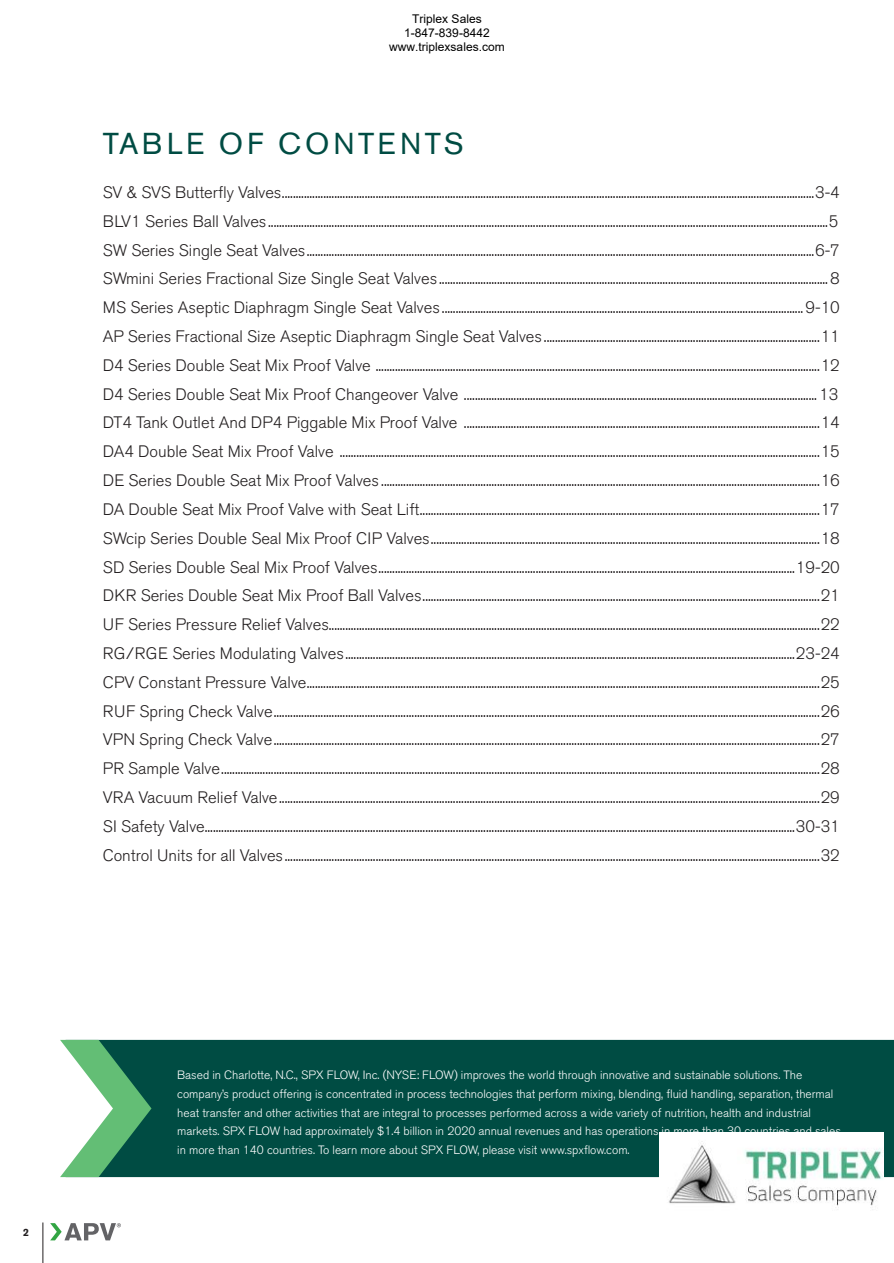
<style>
.page{position:relative;width:894px;height:1263px;background:#fff}
.page>*{position:absolute;margin:0;border:0;box-sizing:border-box;transform-origin:0 0}
.t1{font:30px "Akzidenz Grotesk BE";letter-spacing:.11em;color:#004c43}
.t2{font:300 16.5px/28.8px "Akzidenz Grotesk BE";color:#231f20;text-align:justify}
.t3{font:300 12px/18.8px "Akzidenz Grotesk BE";color:#fff}
.t4{font:12px/14.4px "Arial";color:#000;text-align:center}
.t5{font:700 10.5px "Akzidenz Grotesk BE";color:#231f20}
</style>
<div class="page">
<hr style="left:42px;top:1222px;width:1px;height:41px;background:#231f20">
<svg style="left:50px;top:1223px;width:71px;height:17px"></svg>
<hr style="left:893px;top:39px;width:1px;height:44px;background:#004c43">
<div style="left:151px;top:1039px;width:742px;height:138px;background:#004c43"></div>
<svg style="left:60px;top:1039px;width:91px;height:138px"></svg>
<img style="left:659px;top:1132px;width:223px;height:74px">
<p class="t4" style="left:389px;top:11px;width:117px">Triplex Sales<br>1-847-839-8442 www.triplexsales.com</p>
<h1 class="t1" style="left:103px;top:126px;width:362px">TABLE OF CONTENTS</h1>
<p class="t2" style="left:103px;top:178px;width:738px">SV &amp; SVS Butterfly Valves.................................................................................................................................................................................................3-4<br>BLV1 Series Ball Valves...........................................................................................................................................................................................................5<br>SW Series Single Seat Valves........................................................................................................................................................................................6-7<br>SWmini Series Fractional Size Single Seat Valves .............................................................................................................................................8<br>MS Series Aseptic Diaphragm Single Seat Valves...................................................................................................................................9-10<br>AP Series Fractional Size Aseptic Diaphragm Single Seat Valves....................................................................................................11<br>D4 Series Double Seat Mix Proof Valve .................................................................................................................................................................12<br>D4 Series Double Seat Mix Proof Changeover Valve ................................................................................................................................13<br>DT4 Tank Outlet And DP4 Piggable Mix Proof Valve .................................................................................................................................14<br>DA4 Double Seat Mix Proof Valve ..............................................................................................................................................................................15<br>DE Series Double Seat Mix Proof Valves ...............................................................................................................................................................16<br>DA Double Seat Mix Proof Valve with Seat Lift.................................................................................................................................................17<br>SWcip Series Double Seal Mix Proof CIP Valves.............................................................................................................................................18<br>SD Series Double Seal Mix Proof Valves.......................................................................................................................................................19-20<br>DKR Series Double Seat Mix Proof Ball Valves................................................................................................................................................21<br>UF Series Pressure Relief Valves..................................................................................................................................................................................22<br>RG/RGE Series Modulating Valves...................................................................................................................................................................23-24<br>CPV Constant Pressure Valve..........................................................................................................................................................................................25<br>RUF Spring Check Valve......................................................................................................................................................................................................26<br>VPN Spring Check Valve......................................................................................................................................................................................................27<br>PR Sample Valve.........................................................................................................................................................................................................................28<br>VRA Vacuum Relief Valve....................................................................................................................................................................................................29<br>SI Safety Valve......................................................................................................................................................................................................................30-31<br>Control Units for all Valves..................................................................................................................................................................................................32</p>
<p class="t5" style="left:23px;top:1225px;width:7px">2</p>
<p class="t3" style="left:177px;top:1065px;width:664px">Based in Charlotte, N.C., SPX FLOW, Inc. (NYSE: FLOW) improves the world through innovative and sustainable solutions. The company’s product offering is concentrated in process technologies that perform mixing, blending, fluid handling, separation, thermal heat transfer and other activities that are integral to processes performed across a wide variety of nutrition, health and industrial markets. SPX FLOW had approximately $1.4 billion in 2020 annual revenues and has operations in more than 30 countries and sales in more than 140 countries. To learn more about SPX FLOW, please visit www.spxflow.com.</p>
</div>
